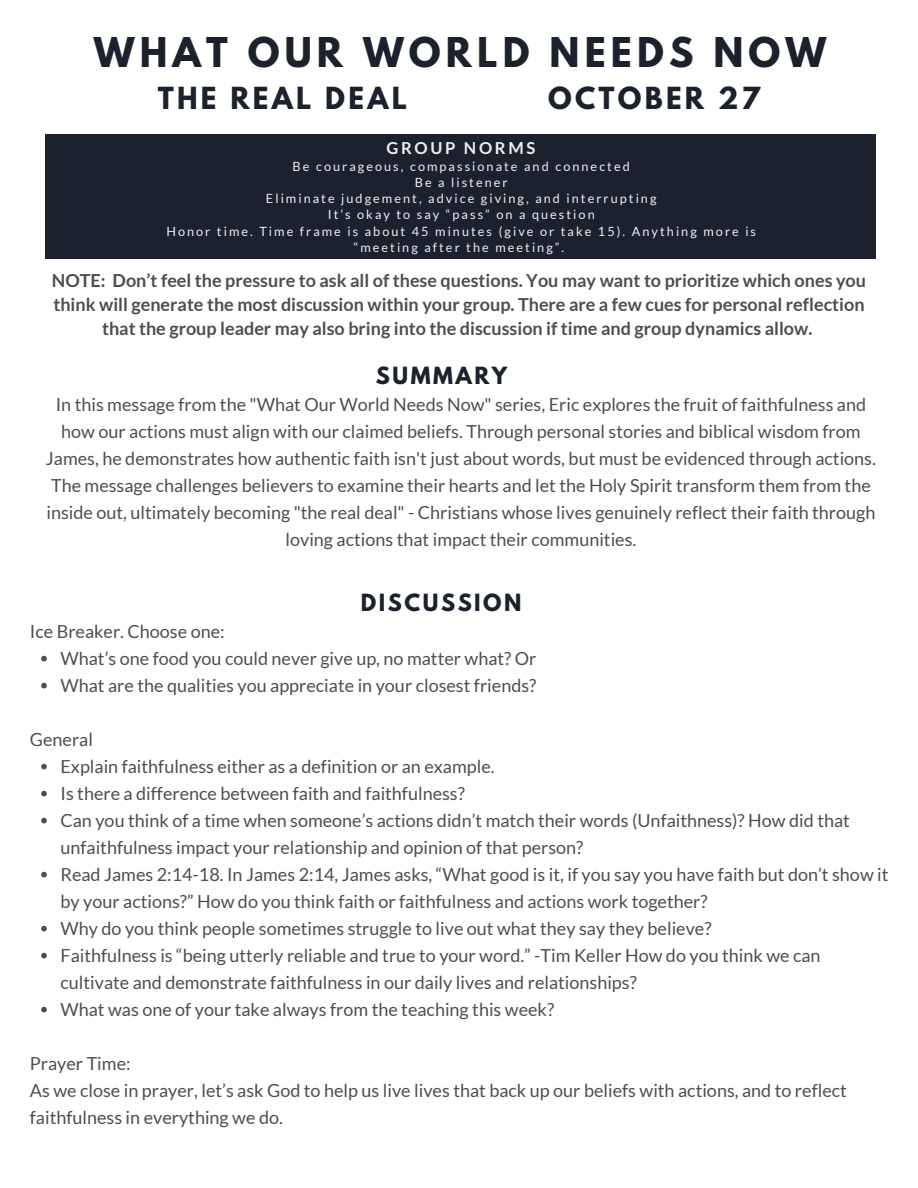
<style>
.page{position:relative;width:918px;height:1188px;background:#fff}
.page>*{position:absolute;margin:0;border:0;box-sizing:border-box;transform-origin:0 0}
.t1{font:700 36.3px "League Spartan";letter-spacing:.14em;color:#1b222e}
.t2{font:700 27px "League Spartan";letter-spacing:.12em;color:#1b222e}
.t3{font:700 21px "League Spartan";letter-spacing:.12em;color:#1b222e}
.t4{font:18px/27px "Lato";color:#4d4f4d}
.t5{font:700 18px/23.7px "Lato";color:#4d4f4d;text-align:center}
.t6{font:700 16.5px "Lato";letter-spacing:.16em;color:#edeff0}
.t7{font:12.75px/16.2px "Lato";letter-spacing:.16em;color:#edeff0;text-align:center}
</style>
<div class="page">
<div style="left:46px;top:135px;width:830px;height:124px;background:#1b222e"></div>
<svg style="left:41px;top:656px;width:6px;height:5px"></svg>
<svg style="left:41px;top:683px;width:6px;height:5px"></svg>
<svg style="left:41px;top:764px;width:6px;height:5px"></svg>
<svg style="left:41px;top:791px;width:6px;height:5px"></svg>
<svg style="left:41px;top:818px;width:6px;height:5px"></svg>
<svg style="left:41px;top:872px;width:6px;height:5px"></svg>
<svg style="left:41px;top:926px;width:6px;height:5px"></svg>
<svg style="left:41px;top:953px;width:6px;height:5px"></svg>
<svg style="left:41px;top:1007px;width:6px;height:5px"></svg>
<p class="t1" style="left:94px;top:34px;width:734px">WHAT OUR WORLD NEEDS NOW</p>
<p class="t2" style="left:158px;top:85px;width:251px">THE REAL DEAL</p>
<p class="t2" style="left:548px;top:85px;width:214px">OCTOBER 27</p>
<h1 class="t6" style="left:387px;top:137px;width:150px">GROUP NORMS</h1>
<h2 class="t7" style="left:293px;top:158px;width:339px">Be courageous, compassionate and connected</h2>
<p class="t7" style="left:415px;top:174px;width:94px">Be a listener</p>
<p class="t7" style="left:266px;top:190px;width:392px">Eliminate judgement, advice giving, and interrupting</p>
<p class="t7" style="left:328px;top:206px;width:269px">It’s okay to say “pass” on a question</p>
<p class="t7" style="left:166px;top:223px;width:591px">Honor time. Time frame is about 45 minutes (give or take 15). Anything more is “meeting after the meeting”.</p>
<h5 class="t5" style="left:52px;top:269px;width:816px">NOTE: Don’t feel the pressure to ask all of these questions. You may want to prioritize which ones you think will generate the most discussion within your group. There are a few cues for personal reflection that the group leader may also bring into the discussion if time and group dynamics allow.</h5>
<p class="t3" style="left:376px;top:365px;width:133px">SUMMARY</p>
<p class="t4" style="left:46px;top:390px;width:831px;text-align:center">In this message from the "What Our World Needs Now" series, Eric explores the fruit of faithfulness and how our actions must align with our claimed beliefs. Through personal stories and biblical wisdom from James, he demonstrates how authentic faith isn't just about words, but must be evidenced through actions.<br>The message challenges believers to examine their hearts and let the Holy Spirit transform them from the inside out, ultimately becoming "the real deal" - Christians whose lives genuinely reflect their faith through loving actions that impact their communities.</p>
<p class="t3" style="left:361px;top:592px;width:162px">DISCUSSION</p>
<p class="t4" style="left:30px;top:617px;width:196px">Ice Breaker. Choose one:</p>
<p class="t4" style="left:61px;top:644px;width:477px">What’s one food you could never give up, no matter what? Or</p>
<h4 class="t4" style="left:61px;top:671px;width:477px">What are the qualities you appreciate in your closest friends?</h4>
<h3 class="t4" style="left:30px;top:725px;width:65px">General</h3>
<h5 class="t4" style="left:61px;top:752px;width:436px">Explain faithfulness either as a definition or an example.</h5>
<h3 class="t4" style="left:61px;top:779px;width:406px">Is there a difference between faith and faithfulness?</h3>
<h5 class="t4" style="left:61px;top:806px;width:791px">Can you think of a time when someone’s actions didn’t match their words (Unfaithness)? How did that unfaithfulness impact your relationship and opinion of that person?</h5>
<p class="t4" style="left:61px;top:860px;width:830px">Read James 2:14-18. In James 2:14, James asks, “What good is it, if you say you have faith but don’t show it by your actions?” How do you think faith or faithfulness and actions work together?</p>
<p class="t4" style="left:61px;top:914px;width:653px">Why do you think people sometimes struggle to live out what they say they believe?</p>
<h5 class="t4" style="left:61px;top:941px;width:762px">Faithfulness is “being utterly reliable and true to your word.” -Tim Keller How do you think we can cultivate and demonstrate faithfulness in our daily lives and relationships?</h5>
<p class="t4" style="left:61px;top:995px;width:495px">What was one of your take always from the teaching this week?</p>
<p class="t4" style="left:30px;top:1049px;width:102px">Prayer Time:</p>
<p class="t4" style="left:30px;top:1076px;width:818px">As we close in prayer, let’s ask God to help us live lives that back up our beliefs with actions, and to reflect faithfulness in everything we do.</p>
</div>
